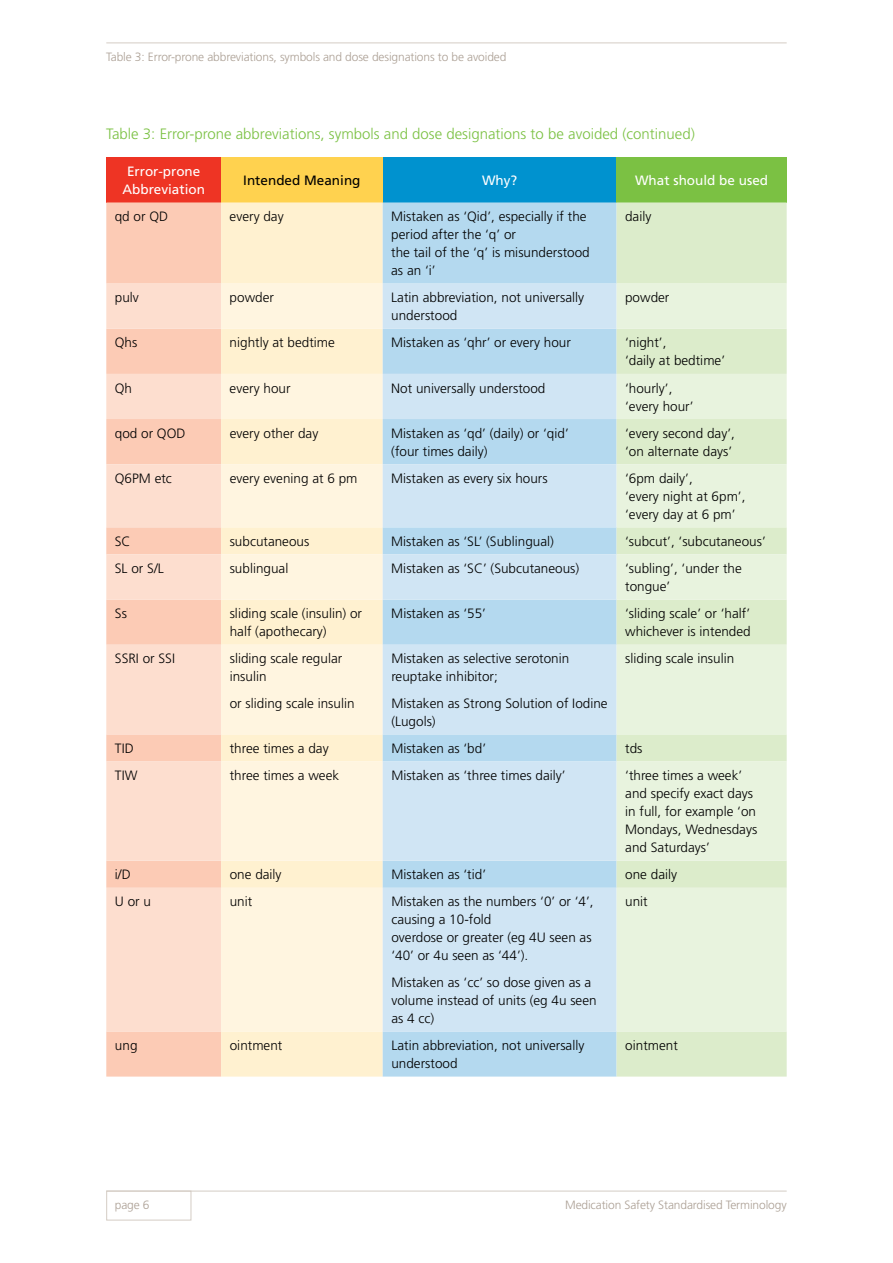
<style>
.page{position:relative;width:893px;height:1263px;background:#fff}
.page>*{position:absolute;margin:0;border:0;box-sizing:border-box;transform-origin:0 0}
.t1{font:300 15px "Frutiger";color:#7bc143}
.t2{font:300 13.5px/18px "Frutiger";color:#000}
.t3{font:13.5px/18px "Frutiger";color:#fff;text-align:center}
.t4{font:13.5px "Frutiger";color:#000}
.t5{font:300 12px "Frutiger";letter-spacing:-.01em;color:#aca095}
</style>
<div class="page">
<div style="left:106px;top:157px;width:115px;height:45px;background:#ee3424"></div>
<div style="left:221px;top:157px;width:162px;height:45px;background:#ffd24f"></div>
<div style="left:383px;top:157px;width:234px;height:45px;background:#0092cf"></div>
<div style="left:617px;top:157px;width:170px;height:45px;background:#7bc143"></div>
<div style="left:106px;top:202px;width:115px;height:874px;background:#fccbb5"></div>
<div style="left:221px;top:202px;width:162px;height:874px;background:#fff1d0"></div>
<div style="left:383px;top:202px;width:234px;height:874px;background:#b4d9ef"></div>
<div style="left:617px;top:202px;width:170px;height:874px;background:#dceccb"></div>
<svg style="left:106px;top:284px;width:115px;height:747px;background:#fcd8c7"></svg>
<svg style="left:221px;top:284px;width:162px;height:747px;background:#fef3db"></svg>
<svg style="left:383px;top:284px;width:234px;height:747px;background:#c8e1f2"></svg>
<svg style="left:617px;top:284px;width:170px;height:747px;background:#e4f1d8"></svg>
<hr style="left:106px;top:1191px;width:681px;height:1px;background:#d4ccc4">
<hr style="left:106px;top:43px;width:681px;height:1px;background:#d4ccc4">
<div style="left:106px;top:1191px;width:85px;height:29px;border:1px solid #d4ccc4"></div>
<p class="t5" style="left:106px;top:50px;width:402px">Table 3: Error-prone abbreviations, symbols and dose designations to be avoided</p>
<p class="t1" style="left:106px;top:125px;width:590px">Table 3: Error-prone abbreviations, symbols and dose designations to be avoided (continued)</p>
<p class="t3" style="left:122px;top:162px;width:84px">Error-prone<br>Abbreviation</p>
<p class="t4" style="left:243px;top:172px;width:119px">Intended Meaning</p>
<p class="t3" style="left:482px;top:171px;width:37px">Why?</p>
<p class="t3" style="left:635px;top:171px;width:135px">What should be used</p>
<p class="t2" style="left:115px;top:208px;width:55px">qd or QD</p>
<p class="t2" style="left:230px;top:208px;width:56px">every day</p>
<p class="t2" style="left:391px;top:208px;width:200px">Mistaken as ‘Qid’, especially if the period after the ‘q’ or<br>the tail of the ‘q’ is misunderstood as an ‘i’</p>
<p class="t2" style="left:625px;top:208px;width:28px">daily</p>
<p class="t2" style="left:115px;top:289px;width:26px">pulv</p>
<p class="t2" style="left:230px;top:289px;width:46px">powder</p>
<p class="t2" style="left:391px;top:289px;width:194px">Latin abbreviation, not universally understood</p>
<p class="t2" style="left:625px;top:289px;width:46px">powder</p>
<p class="t2" style="left:115px;top:334px;width:24px">Qhs</p>
<p class="t2" style="left:230px;top:334px;width:107px">nightly at bedtime</p>
<p class="t2" style="left:391px;top:334px;width:181px">Mistaken as ‘qhr’ or every hour</p>
<p class="t2" style="left:625px;top:334px;width:101px">‘night’,<br>‘daily at bedtime’</p>
<p class="t2" style="left:115px;top:379px;width:19px">Qh</p>
<p class="t2" style="left:230px;top:379px;width:62px">every hour</p>
<p class="t2" style="left:391px;top:379px;width:156px">Not universally understood</p>
<p class="t2" style="left:625px;top:379px;width:70px">‘hourly’, ‘every hour’</p>
<p class="t2" style="left:115px;top:424px;width:72px">qod or QOD</p>
<p class="t2" style="left:230px;top:424px;width:90px">every other day</p>
<p class="t2" style="left:391px;top:424px;width:179px">Mistaken as ‘qd’ (daily) or ‘qid’ (four times daily)</p>
<p class="t2" style="left:625px;top:424px;width:111px">‘every second day’, ‘on alternate days’</p>
<p class="t2" style="left:115px;top:469px;width:59px">Q6PM etc</p>
<p class="t2" style="left:230px;top:469px;width:129px">every evening at 6 pm</p>
<p class="t2" style="left:391px;top:469px;width:158px">Mistaken as every six hours</p>
<p class="t2" style="left:625px;top:469px;width:122px">‘6pm daily’,<br>‘every night at 6pm’, ‘every day at 6 pm’</p>
<p class="t2" style="left:115px;top:532px;width:17px">SC</p>
<p class="t2" style="left:230px;top:532px;width:81px">subcutaneous</p>
<p class="t2" style="left:391px;top:532px;width:164px">Mistaken as ‘SL’ (Sublingual)</p>
<p class="t2" style="left:625px;top:532px;width:142px">‘subcut’, ‘subcutaneous’</p>
<p class="t2" style="left:115px;top:560px;width:50px">SL or S/L</p>
<p class="t2" style="left:230px;top:560px;width:60px">sublingual</p>
<p class="t2" style="left:391px;top:560px;width:189px">Mistaken as ‘SC’ (Subcutaneous)</p>
<p class="t2" style="left:625px;top:560px;width:118px">‘subling’, ‘under the tongue’</p>
<p class="t2" style="left:115px;top:605px;width:14px">Ss</p>
<p class="t2" style="left:230px;top:605px;width:134px">sliding scale (insulin) or half (apothecary)</p>
<p class="t2" style="left:391px;top:605px;width:96px">Mistaken as ‘55’</p>
<p class="t2" style="left:625px;top:605px;width:127px">‘sliding scale’ or ‘half’ whichever is intended</p>
<p class="t2" style="left:115px;top:650px;width:62px">SSRI or SSI</p>
<p class="t2" style="left:230px;top:650px;width:114px">sliding scale regular insulin</p>
<p class="t2" style="left:230px;top:694px;width:126px">or sliding scale insulin</p>
<p class="t2" style="left:625px;top:650px;width:111px">sliding scale insulin</p>
<p class="t2" style="left:391px;top:650px;width:179px">Mistaken as selective serotonin reuptake inhibitor;</p>
<p class="t2" style="left:391px;top:694px;width:218px">Mistaken as Strong Solution of Iodine (Lugols)</p>
<p class="t2" style="left:115px;top:739px;width:20px">TID</p>
<p class="t2" style="left:230px;top:739px;width:100px">three times a day</p>
<p class="t2" style="left:391px;top:739px;width:96px">Mistaken as ‘bd’</p>
<p class="t2" style="left:625px;top:739px;width:19px">tds</p>
<p class="t2" style="left:115px;top:767px;width:24px">TIW</p>
<p class="t2" style="left:230px;top:767px;width:111px">three times a week</p>
<p class="t2" style="left:391px;top:767px;width:176px">Mistaken as ‘three times daily’</p>
<p class="t2" style="left:625px;top:767px;width:134px">‘three times a week’ and specify exact days in full, for example ‘on<br>Mondays, Wednesdays and Saturdays’</p>
<p class="t2" style="left:115px;top:866px;width:17px">i/D</p>
<p class="t2" style="left:230px;top:866px;width:53px">one daily</p>
<p class="t2" style="left:391px;top:866px;width:96px">Mistaken as ‘tid’</p>
<p class="t2" style="left:625px;top:866px;width:53px">one daily</p>
<p class="t2" style="left:115px;top:893px;width:38px">U or u</p>
<p class="t2" style="left:230px;top:893px;width:24px">unit</p>
<p class="t2" style="left:391px;top:893px;width:204px">Mistaken as the numbers ‘0’ or ‘4’, causing a 10-fold<br>overdose or greater (eg 4U seen as ‘40’ or 4u seen as ‘44’).</p>
<p class="t2" style="left:391px;top:973px;width:207px">Mistaken as ‘cc’ so dose given as a volume instead of units (eg 4u seen as 4 cc)</p>
<p class="t2" style="left:625px;top:893px;width:24px">unit</p>
<p class="t2" style="left:115px;top:1036px;width:24px">ung</p>
<p class="t2" style="left:230px;top:1036px;width:54px">ointment</p>
<p class="t2" style="left:391px;top:1036px;width:194px">Latin abbreviation, not universally understood</p>
<p class="t2" style="left:625px;top:1036px;width:54px">ointment</p>
<p class="t5" style="left:115px;top:1198px;width:36px">page 6</p>
<p class="t5" style="left:565px;top:1198px;width:223px">Medication Safety Standardised Terminology</p>
</div>
